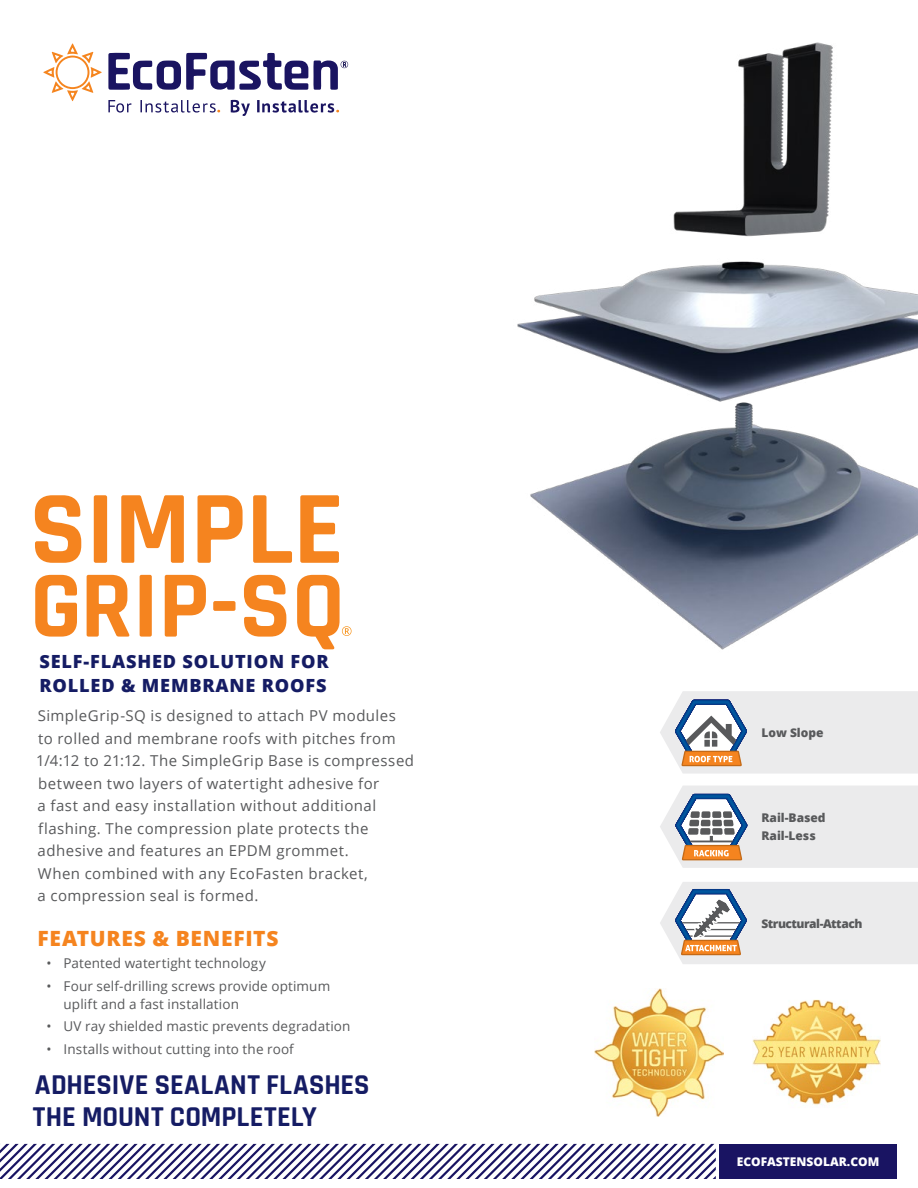
<style>
.page{position:relative;width:918px;height:1188px;background:#fff}
.page>*{position:absolute;margin:0;border:0;box-sizing:border-box;transform-origin:0 0}
.t1{font:700 105px "Rajdhani";color:#f5841f}
.t2{font:700 96px "Rajdhani";color:#f5841f}
.t3{font:700 28.5px/31.5px "Rajdhani";letter-spacing:.005em;color:#151c64}
.t4{font:800 21px "Open Sans";letter-spacing:.03em;color:#f5841f}
.t5{font:800 18.15px/24px "Open Sans";letter-spacing:.045em;color:#151c64}
.t6{font:15px/22.5px "Open Sans";letter-spacing:.03em;color:#58595b}
.t7{font:13.5px/18px "Open Sans";letter-spacing:.01em;color:#58595b}
.t8{font:800 12px/18px "Open Sans";color:#58595b}
.t9{font:800 12px "Open Sans";color:#fff}
.t10{font:800 12px "Open Sans";letter-spacing:-.04em;color:#58595b}
</style>
<div class="page">
<svg style="left:108px;top:100px;width:231px;height:16px"></svg>
<svg style="left:43px;top:43px;width:59px;height:58px"></svg>
<svg style="left:108px;top:52px;width:240px;height:38px"></svg>
<img style="left:595px;top:988px;width:128px;height:129px">
<img style="left:752px;top:999px;width:129px;height:107px">
<svg style="left:660px;top:691px;width:258px;height:83px;background:#e0dfdf"></svg>
<svg style="left:660px;top:882px;width:258px;height:82px;background:#e1e0e0"></svg>
<svg style="left:660px;top:786px;width:258px;height:82px;background:#dedcdd"></svg>
<div style="left:719px;top:1144px;width:178px;height:35px;background:#191462"></div>
<svg style="left:0;top:1144px;width:716px;height:35px"></svg>
<img style="left:517px;top:42px;width:401px;height:608px">
<svg style="left:342px;top:626px;width:10px;height:10px"></svg>
<h1 class="t1" style="left:30px;top:465px;width:315px">SIMPLE</h1>
<h2 class="t2" style="left:30px;top:547px;width:317px">GRIP-SQ</h2>
<p class="t5" style="left:39px;top:648px;width:291px">SELF-FLASHED SOLUTION FOR<br>ROLLED &amp; MEMBRANE ROOFS</p>
<p class="t6" style="left:36px;top:704px;width:379px">SimpleGrip-SQ is designed to attach PV modules<br>to rolled and membrane roofs with pitches from 1/4:12 to 21:12. The SimpleGrip Base is compressed between two layers of watertight adhesive for<br>a fast and easy installation without additional flashing. The compression plate protects the adhesive and features an EPDM grommet.<br>When combined with any EcoFasten bracket,<br>a compression seal is formed.</p>
<h3 class="t4" style="left:38px;top:922px;width:242px">FEATURES &amp; BENEFITS</h3>
<p class="t7" style="left:47px;top:954px;width:221px">• Patented watertight technology</p>
<p class="t7" style="left:64px;top:976px;width:268px;text-indent:-17px">• Four self-drilling screws provide optimum uplift and a fast installation</p>
<p class="t7" style="left:47px;top:1017px;width:305px">• UV ray shielded mastic prevents degradation</p>
<p class="t7" style="left:47px;top:1039px;width:249px">• Installs without cutting into the roof</p>
<h3 class="t3" style="left:33px;top:1070px;width:338px">ADHESIVE SEALANT FLASHES<br>THE MOUNT COMPLETELY</h3>
<p class="t8" style="left:761px;top:723px;width:64px">Low Slope</p>
<p class="t8" style="left:761px;top:808px;width:66px">Rail-Based<br>Rail-Less</p>
<p class="t10" style="left:761px;top:914px;width:102px">Structural-Attach</p>
<p class="t9" style="left:737px;top:1153px;width:144px">ECOFASTENSOLAR.COM</p>
</div>
